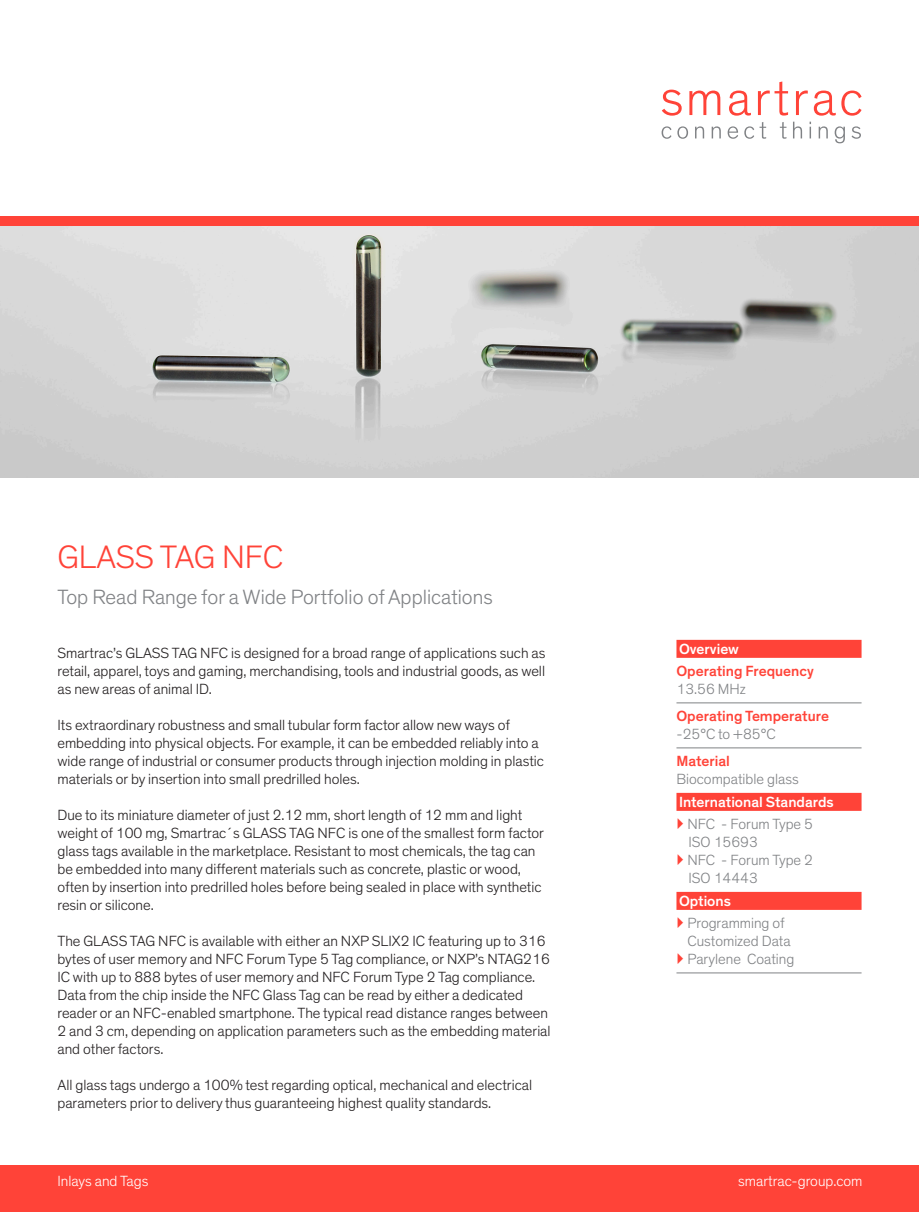
<style>
.page{position:relative;width:919px;height:1212px;background:#fff}
.page>*{position:absolute;margin:0;border:0;box-sizing:border-box;transform-origin:0 0}
._01_headline_orange{font:300 33px "Theinhardt";letter-spacing:-.005em;color:#ff4338}
._02_subline_gray{font:300 21px "Theinhardt";color:#808285}
._03_running_text_bla{font:300 15px/18px "Theinhardt";color:#231f20}
._06_overview_runnnin{font:300 15px/18px "Theinhardt";color:#808285}
._09_overview_runnnin{font:300 15px "Theinhardt";color:#808285}
._05_overview_headlin{font:500 15px "Theinhardt";color:#ff4338}
._12_overview_headlin{font:500 15px "Theinhardt";color:#fff}
._08_overview_headlin{font:500 15px "Theinhardt";color:#ff4338}
._14_smartrac_group_c{font:300 15px "Theinhardt";color:#fff}
._04_overview_headlin{font:500 15px "Theinhardt";color:#fff}
._13_name_of_product{font:300 15px "Theinhardt";color:#fff}
</style>
<div class="page">
<img style="left:0;top:226px;width:918px;height:252px">
<div style="left:0;top:217px;width:918px;height:9px;background:#ff4338"></div>
<svg style="left:662px;top:90px;width:19px;height:26px"></svg>
<svg style="left:689px;top:91px;width:31px;height:24px"></svg>
<svg style="left:729px;top:91px;width:21px;height:25px"></svg>
<svg style="left:757px;top:81px;width:31px;height:35px"></svg>
<svg style="left:796px;top:90px;width:11px;height:25px"></svg>
<svg style="left:813px;top:91px;width:22px;height:25px"></svg>
<svg style="left:841px;top:91px;width:20px;height:25px"></svg>
<svg style="left:661px;top:126px;width:10px;height:13px"></svg>
<svg style="left:677px;top:126px;width:11px;height:13px"></svg>
<svg style="left:695px;top:126px;width:9px;height:12px"></svg>
<svg style="left:711px;top:126px;width:9px;height:12px"></svg>
<svg style="left:727px;top:126px;width:11px;height:13px"></svg>
<svg style="left:744px;top:122px;width:22px;height:17px"></svg>
<svg style="left:779px;top:122px;width:7px;height:17px"></svg>
<svg style="left:793px;top:122px;width:9px;height:16px"></svg>
<svg style="left:809px;top:122px;width:2px;height:16px"></svg>
<svg style="left:818px;top:126px;width:9px;height:12px"></svg>
<svg style="left:834px;top:126px;width:10px;height:17px"></svg>
<svg style="left:851px;top:126px;width:9px;height:13px"></svg>
<div style="left:0;top:1165px;width:918px;height:47px;background:#ff4338"></div>
<div style="left:676px;top:640px;width:185px;height:18px;background:#ff4338"></div>
<hr style="left:676px;top:702px;width:185px;height:1px;background:#808285">
<hr style="left:676px;top:747px;width:185px;height:1px;background:#808285">
<div style="left:676px;top:793px;width:185px;height:18px;background:#ff4338"></div>
<div style="left:676px;top:892px;width:185px;height:18px;background:#ff4338"></div>
<hr style="left:676px;top:972px;width:185px;height:1px;background:#808285">
<p class="_01_headline_orange" style="left:57px;top:537px;width:227px">GLASS TAG NFC</p>
<p class="_02_subline_gray" style="left:57px;top:585px;width:436px">Top Read Range for a Wide Portfolio of Applications</p>
<p class="_03_running_text_bla" style="left:57px;top:644px;width:489px;text-align:justify">Smartrac’s GLASS TAG NFC is designed for a broad range of applications such as retail, apparel, toys and gaming, merchandising, tools and industrial goods, as well as new areas of animal ID.</p>
<p class="_03_running_text_bla" style="left:57px;top:716px;width:488px">Its extraordinary robustness and small tubular form factor allow new ways of embedding into physical objects. For example, it can be embedded reliably into a wide range of industrial or consumer products through injection molding in plastic materials or by insertion into small predrilled holes.</p>
<p class="_03_running_text_bla" style="left:57px;top:806px;width:488px">Due to its miniature diameter of just 2.12 mm, short length of 12 mm and light weight of 100 mg, Smartrac´s GLASS TAG NFC is one of the smallest form factor glass tags available in the marketplace. Resistant to most chemicals, the tag can be embedded into many different materials such as concrete, plastic or wood, often by insertion into predrilled holes before being sealed in place with synthetic resin or silicone.</p>
<p class="_03_running_text_bla" style="left:57px;top:932px;width:494px">The GLASS TAG NFC is available with either an NXP SLIX2 IC featuring up to 316 bytes of user memory and NFC Forum Type 5 Tag compliance, or NXP’s NTAG216<br>IC with up to 888 bytes of user memory and NFC Forum Type 2 Tag compliance.<br>Data from the chip inside the NFC Glass Tag can be read by either a dedicated reader or an NFC-enabled smartphone. The typical read distance ranges between 2 and 3 cm, depending on application parameters such as the embedding material and other factors.</p>
<p class="_03_running_text_bla" style="left:57px;top:1076px;width:476px">All glass tags undergo a 100% test regarding optical, mechanical and electrical parameters prior to delivery thus guaranteeing highest quality standards.</p>
<p class="_13_name_of_product" style="left:57px;top:1172px;width:92px">Inlays and Tags</p>
<p class="_04_overview_headlin" style="left:679px;top:640px;width:61px">Overview</p>
<p class="_05_overview_headlin" style="left:676px;top:662px;width:139px">Operating Frequency</p>
<p class="_06_overview_runnnin" style="left:676px;top:680px;width:71px">13.56 MHz</p>
<p class="_08_overview_headlin" style="left:676px;top:707px;width:154px">Operating Temperature</p>
<p class="_09_overview_runnnin" style="left:676px;top:725px;width:101px">-25°C to +85°C</p>
<p class="_05_overview_headlin" style="left:676px;top:752px;width:55px">Material</p>
<p class="_06_overview_runnnin" style="left:676px;top:770px;width:124px">Biocompatible glass</p>
<p class="_12_overview_headlin" style="left:679px;top:793px;width:156px">International Standards</p>
<p class="_09_overview_runnnin" style="left:687px;top:815px;width:127px">NFC - Forum Type 5</p>
<p class="_09_overview_runnnin" style="left:688px;top:833px;width:71px">ISO 15693</p>
<p class="_09_overview_runnnin" style="left:687px;top:851px;width:127px">NFC - Forum Type 2</p>
<p class="_09_overview_runnnin" style="left:688px;top:869px;width:71px">ISO 14443</p>
<p class="_04_overview_headlin" style="left:679px;top:892px;width:53px">Options</p>
<p class="_06_overview_runnnin" style="left:687px;top:914px;width:105px">Programming of<br>Customized Data</p>
<p class="_06_overview_runnnin" style="left:687px;top:950px;width:108px">Parylene Coating</p>
<p class="_14_smartrac_group_c" style="left:738px;top:1172px;width:126px">smartrac-group.com</p>
</div>
